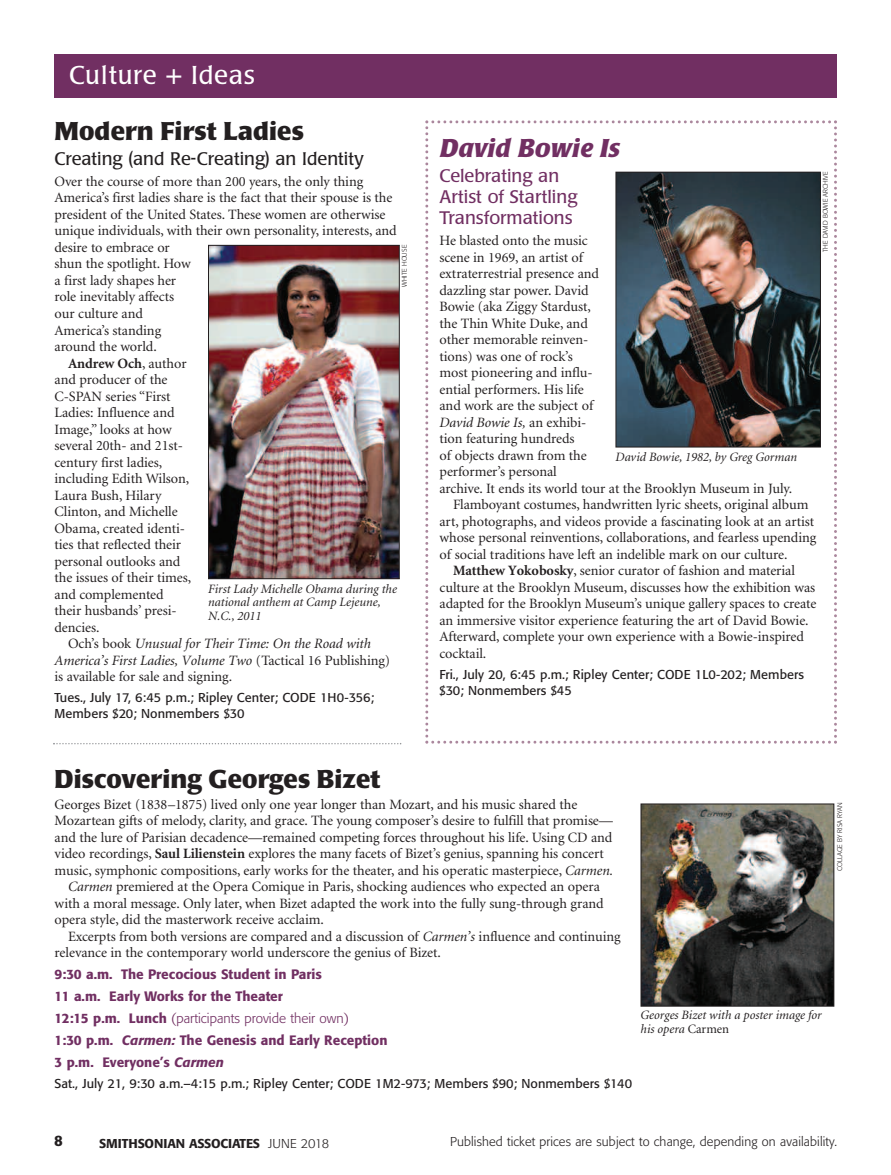
<style>
.page{position:relative;width:891px;height:1175px;background:#fff}
.page>*{position:absolute;margin:0;border:0;box-sizing:border-box;transform-origin:0 0}
.t1{font:700 25.5px "Poppl Laudatio";letter-spacing:.005em;color:#231f20}
.t2{font:25.5px "Poppl Laudatio";letter-spacing:.025em;color:#fff}
.t3{font:italic 700 25.5px "Poppl Laudatio";letter-spacing:.005em;color:#712f62}
.t4{font:18px/21px "Poppl Laudatio";color:#712f62}
.t5{font:18px "Poppl Laudatio";color:#231f20}
.t6{font:500 15px "Formata";color:#231f20}
.t7{font:14.25px "Minion";letter-spacing:-.005em;color:#231f20}
.t8{font:italic 14.25px "Minion";letter-spacing:-.005em;color:#231f20}
.t9{font:700 14.25px "Minion";letter-spacing:-.005em;color:#231f20}
.t10{font:500 13.5px/21.9px "Formata";color:#712f62}
.t11{font:12.75px/15.8px "Formata";letter-spacing:.005em;color:#231f20}
.t12{font:italic 12.75px/13.5px "Minion";color:#231f20}
.t13{font:300 12.75px "Formata";letter-spacing:.01em;color:#231f20}
.t14{font:500 12.75px "Formata";letter-spacing:-.005em;color:#231f20}
.t15{font:300 6.75px "Formata";letter-spacing:-.005em;color:#231f20}
.s1{font-weight:400}
.s2{font-style:normal}
.s3{font-weight:700}
.s4{font-style:italic}
.s5{font-weight:300}
</style>
<div class="page">
<svg style="left:425px;top:120px;width:412px;height:623px"></svg>
<div style="left:54px;top:54px;width:783px;height:43px;background:#712f62"></div>
<img style="left:210px;top:247px;width:188px;height:330px">
<div style="left:208px;top:245px;width:192px;height:334px;border:1px solid #231f20"></div>
<img style="left:643px;top:805px;width:189px;height:199px">
<div style="left:641px;top:803px;width:193px;height:203px;border:1px solid #231f20"></div>
<img style="left:618px;top:174px;width:201px;height:271px">
<div style="left:616px;top:172px;width:205px;height:275px;border:1px solid #231f20"></div>
<svg style="left:53px;top:743px;width:348px;height:1px"></svg>
<h1 class="t2" style="left:69px;top:65px;width:187px">Culture + Ideas</h1>
<h1 class="t1" style="left:55px;top:121px;width:251px">Modern First Ladies</h1>
<p class="t5" style="left:55px;top:152px;width:311px">Creating (and Re-Creating) an Identity</p>
<p class="t7" style="left:55px;top:176px;width:310px">Over the course of more than 200 years, the only thing</p>
<p class="t7" style="left:55px;top:192px;width:339px">America’s first ladies share is the fact that their spouse is the</p>
<p class="t7" style="left:55px;top:209px;width:332px">president of the United States. These women are otherwise</p>
<p class="t7" style="left:55px;top:225px;width:344px">unique individuals, with their own personality, interests, and</p>
<p class="t7" style="left:55px;top:242px;width:117px">desire to embrace or</p>
<p class="t7" style="left:55px;top:258px;width:138px">shun the spotlight. How</p>
<p class="t7" style="left:55px;top:275px;width:123px">a first lady shapes her</p>
<p class="t7" style="left:55px;top:291px;width:121px">role inevitably affects</p>
<p class="t7" style="left:55px;top:308px;width:90px">our culture and</p>
<p class="t7" style="left:55px;top:324px;width:108px">America’s standing</p>
<p class="t7" style="left:55px;top:341px;width:104px">around the world.</p>
<p class="t9" style="left:68px;top:357px;width:120px">Andrew Och<span class="s1">, author</span></p>
<p class="t7" style="left:55px;top:374px;width:115px">and producer of the</p>
<p class="t7" style="left:55px;top:390px;width:118px">C-SPAN series “First</p>
<p class="t7" style="left:55px;top:407px;width:122px">Ladies: Influence and</p>
<p class="t7" style="left:55px;top:423px;width:119px">Image,” looks at how</p>
<p class="t7" style="left:55px;top:440px;width:130px">several 20th- and 21st-</p>
<p class="t7" style="left:55px;top:456px;width:109px">century first ladies,</p>
<p class="t7" style="left:55px;top:473px;width:136px">including Edith Wilson,</p>
<p class="t7" style="left:55px;top:489px;width:108px">Laura Bush, Hilary</p>
<p class="t7" style="left:55px;top:506px;width:125px">Clinton, and Michelle</p>
<p class="t7" style="left:55px;top:522px;width:132px">Obama, created identi-</p>
<p class="t7" style="left:55px;top:539px;width:128px">ties that reflected their</p>
<p class="t7" style="left:55px;top:555px;width:127px">personal outlooks and</p>
<p class="t7" style="left:55px;top:572px;width:138px">the issues of their times,</p>
<p class="t7" style="left:55px;top:588px;width:111px">and complemented</p>
<p class="t7" style="left:55px;top:605px;width:124px">their husbands’ presi-</p>
<p class="t7" style="left:55px;top:621px;width:46px">dencies.</p>
<p class="t8" style="left:68px;top:638px;width:304px"><span class="s2">Och’s book</span> Unusual for Their Time: On the Road with</p>
<p class="t8" style="left:55px;top:654px;width:337px">America’s First Ladies, Volume Two <span class="s2">(Tactical 16 Publishing)</span></p>
<p class="t7" style="left:55px;top:671px;width:179px">is available for sale and signing.</p>
<p class="t11" style="left:55px;top:691px;width:321px">Tues., July 17, 6:45 p.m.; Ripley Center; CODE 1H0-356;<br>Members $20; Nonmembers $30</p>
<p class="t15" style="left:402px;top:287px;width:43px;rotate:-90deg">WHITE HOUSE</p>
<p class="t12" style="left:208px;top:583px;width:190px">First Lady Michelle Obama during the national anthem at Camp Lejeune,<br>N.C., 2011</p>
<h1 class="t3" style="left:440px;top:138px;width:182px">David Bowie Is</h1>
<p class="t4" style="left:440px;top:167px;width:139px">Celebrating an<br>Artist of Startling<br>Transformations</p>
<p class="t7" style="left:440px;top:235px;width:150px">He blasted onto the music</p>
<p class="t7" style="left:440px;top:252px;width:145px">scene in 1969, an artist of</p>
<p class="t7" style="left:440px;top:268px;width:161px">extraterrestrial presence and</p>
<p class="t7" style="left:440px;top:285px;width:151px">dazzling star power. David</p>
<p class="t7" style="left:440px;top:301px;width:153px">Bowie (aka Ziggy Stardust,</p>
<p class="t7" style="left:440px;top:318px;width:150px">the Thin White Duke, and</p>
<p class="t7" style="left:440px;top:334px;width:150px">other memorable reinven-</p>
<p class="t7" style="left:440px;top:351px;width:135px">tions) was one of rock’s</p>
<p class="t7" style="left:440px;top:367px;width:155px">most pioneering and influ-</p>
<p class="t7" style="left:440px;top:384px;width:146px">ential performers. His life</p>
<p class="t7" style="left:440px;top:400px;width:155px">and work are the subject of</p>
<p class="t8" style="left:440px;top:417px;width:148px">David Bowie Is, <span class="s2">an exhibi-</span></p>
<p class="t7" style="left:440px;top:433px;width:137px">tion featuring hundreds</p>
<p class="t7" style="left:440px;top:450px;width:149px">of objects drawn from the</p>
<p class="t7" style="left:440px;top:466px;width:119px">performer’s personal</p>
<p class="t7" style="left:440px;top:483px;width:354px">archive. It ends its world tour at the Brooklyn Museum in July.</p>
<p class="t7" style="left:453px;top:499px;width:357px">Flamboyant costumes, handwritten lyric sheets, original album</p>
<p class="t7" style="left:440px;top:516px;width:376px">art, photographs, and videos provide a fascinating look at an artist</p>
<p class="t7" style="left:440px;top:532px;width:378px">whose personal reinventions, collaborations, and fearless upending</p>
<p class="t7" style="left:440px;top:549px;width:350px">of social traditions have left an indelible mark on our culture.</p>
<p class="t7" style="left:453px;top:565px;width:344px"><span class="s3">Matthew Yokobosky</span>, senior curator of fashion and material</p>
<p class="t7" style="left:440px;top:582px;width:377px">culture at the Brooklyn Museum, discusses how the exhibition was</p>
<p class="t7" style="left:440px;top:598px;width:378px">adapted for the Brooklyn Museum’s unique gallery spaces to create</p>
<p class="t7" style="left:440px;top:615px;width:371px">an immersive visitor experience featuring the art of David Bowie.</p>
<p class="t7" style="left:440px;top:631px;width:366px">Afterward, complete your own experience with a Bowie-inspired</p>
<p class="t7" style="left:440px;top:648px;width:48px">cocktail.</p>
<p class="t11" style="left:440px;top:668px;width:366px">Fri., July 20, 6:45 p.m.; Ripley Center; CODE 1L0-202; Members $30; Nonmembers $45</p>
<p class="t15" style="left:823px;top:252px;width:82px;rotate:-90deg">THE DAVID BOWIE ARCHIVE</p>
<p class="t12" style="left:616px;top:451px;width:183px">David Bowie, 1982, by Greg Gorman</p>
<h1 class="t1" style="left:55px;top:769px;width:328px">Discovering Georges Bizet</h1>
<p class="t7" style="left:55px;top:798px;width:524px">Georges Bizet (1838–1875) lived only one year longer than Mozart, and his music shared the</p>
<p class="t7" style="left:55px;top:815px;width:560px">Mozartean gifts of melody, clarity, and grace. The young composer’s desire to fulfill that promise—</p>
<p class="t7" style="left:55px;top:831px;width:559px">and the lure of Parisian decadence—remained competing forces throughout his life. Using CD and</p>
<p class="t7" style="left:55px;top:848px;width:551px">video recordings, <span class="s3">Saul Lilienstein</span> explores the many facets of Bizet’s genius, spanning his concert</p>
<p class="t7" style="left:55px;top:864px;width:560px">music, symphonic compositions, early works for the theater, and his operatic masterpiece, <span class="s4">Carmen.</span></p>
<p class="t7" style="left:68px;top:881px;width:533px"><span class="s4">Carmen</span> premiered at the Opera Comique in Paris, shocking audiences who expected an opera</p>
<p class="t7" style="left:55px;top:897px;width:551px">with a moral message. Only later, when Bizet adapted the work into the fully sung-through grand</p>
<p class="t7" style="left:55px;top:914px;width:271px">opera style, did the masterwork receive acclaim.</p>
<p class="t7" style="left:68px;top:930px;width:554px">Excerpts from both versions are compared and a discussion of <span class="s4">Carmen’s</span> influence and continuing</p>
<p class="t7" style="left:55px;top:947px;width:388px">relevance in the contemporary world underscore the genius of Bizet.</p>
<p class="t10" style="left:55px;top:964px;width:335px">9:30 a.m. The Precocious Student in Paris<br>11 a.m. Early Works for the Theater<br>12:15 p.m. Lunch <span class="s5">(participants provide their own)<br></span>1:30 p.m. <span class="s4">Carmen:</span> The Genesis and Early Reception 3 p.m. Everyone’s <span class="s4">Carmen</span></p>
<p class="t11" style="left:55px;top:1076px;width:579px">Sat., July 21, 9:30 a.m.–4:15 p.m.; Ripley Center; CODE 1M2-973; Members $90; Nonmembers $140</p>
<p class="t12" style="left:641px;top:1009px;width:183px">Georges Bizet with a poster image for his opera <span class="s2">Carmen</span></p>
<p class="t15" style="left:837px;top:871px;width:70px;rotate:-90deg">COLLAGE BY RISA RYAN</p>
<p class="t6" style="left:54px;top:1134px;width:10px">8</p>
<p class="t14" style="left:99px;top:1137px;width:232px">SMITHSONIAN ASSOCIATES <span class="s5">JUNE 2018</span></p>
<p class="t13" style="left:450px;top:1136px;width:388px">Published ticket prices are subject to change, depending on availability.</p>
</div>
